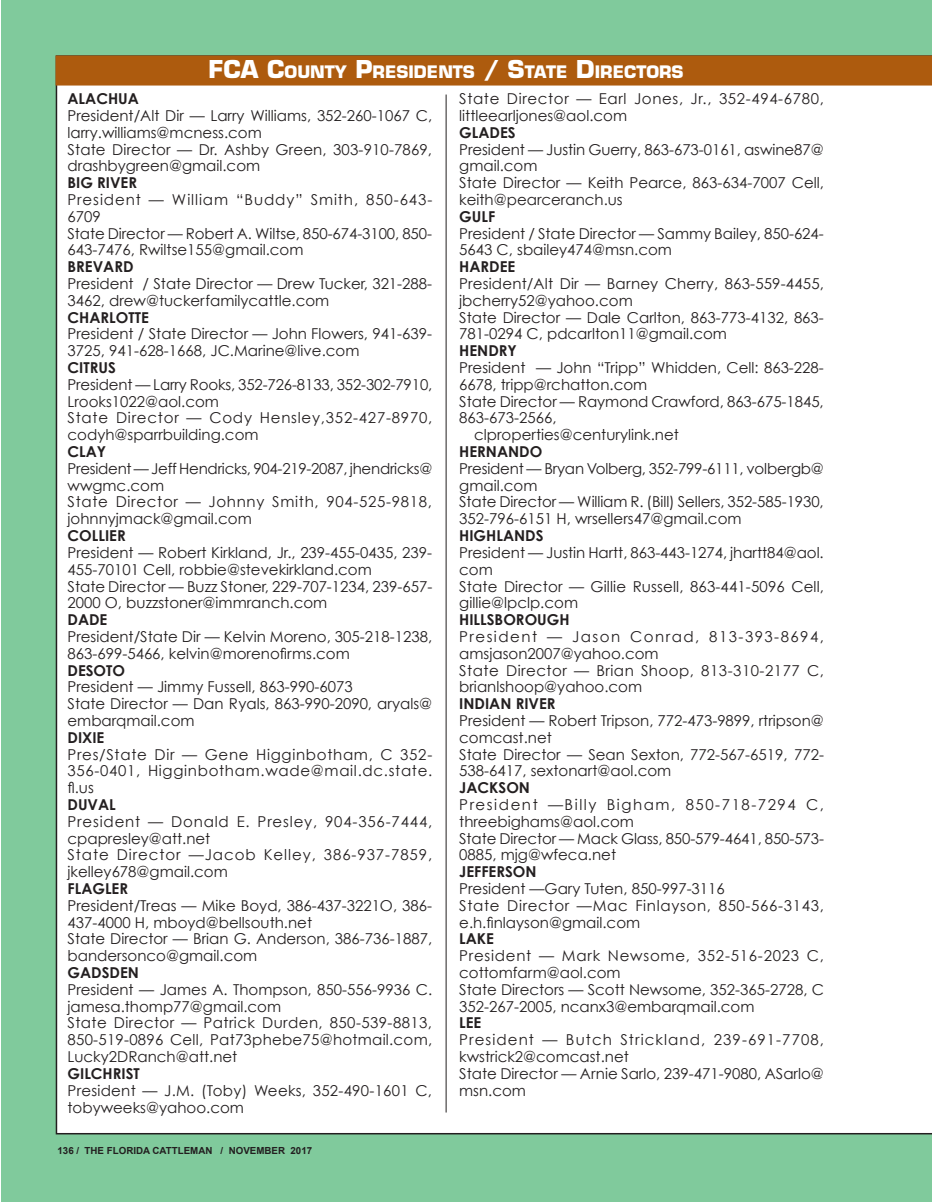
<style>
.page{position:relative;width:932px;height:1202px;background:#fff}
.page>*{position:absolute;margin:0;border:0;box-sizing:border-box;transform-origin:0 0}
.t1{font:700 16.8px "Eurostile";color:#fff}
.t2{font:15px/16.8px "Century Gothic";color:#231f20}
.t3{font:700 15px "Century Gothic";color:#231f20}
.t4{font:15px/16.8px "Century Gothic";letter-spacing:.03em;color:#231f20}
.t5{font:15px/16.8px "Century Gothic";letter-spacing:.055em;color:#231f20}
.t6{font:15px/16.8px "Century Gothic";letter-spacing:.04em;color:#231f20}
.t7{font:700 9.75px "Arial";color:#231f20}
.s1{font-size:24px}
</style>
<div class="page">
<div style="left:1px;top:0;width:931px;height:1202px;background:#80ca9c"></div>
<div style="left:56px;top:55px;width:876px;height:1079px;background:#fff"></div>
<div style="left:56px;top:56px;width:876px;height:30px;background:#ad5b0e"></div>
<hr style="left:446px;top:94px;width:1px;height:1018px;background:#231f20">
<p class="t1" style="left:208px;top:61px;width:476px"><span class="s1">FCA C</span>OUNTY <span class="s1">P</span>RESIDENTS <span class="s1">/ S</span>TATE <span class="s1">D</span>IRECTORS</p>
<p class="t3" style="left:68px;top:89px;width:73px">ALACHUA</p>
<p class="t2" style="left:68px;top:107px;width:366px">President/Alt Dir — Larry Williams, 352-260-1067 C, larry.williams@mcness.com<br>State Director — Dr. Ashby Green, 303-910-7869, drashbygreen@gmail.com</p>
<p class="t3" style="left:68px;top:173px;width:71px">BIG RIVER</p>
<p class="t2" style="left:68px;top:191px;width:366px">President — William “Buddy” Smith, 850-643- 6709<br>State Director — Robert A. Wiltse, 850-674-3100, 850- 643-7476, Rwiltse155@gmail.com</p>
<p class="t3" style="left:68px;top:257px;width:67px">BREVARD</p>
<p class="t2" style="left:68px;top:275px;width:366px">President / State Director — Drew Tucker, 321-288-<br>3462, drew@tuckerfamilycattle.com</p>
<p class="t3" style="left:68px;top:308px;width:83px">CHARLOTTE</p>
<p class="t2" style="left:68px;top:325px;width:366px">President / State Director — John Flowers, 941-639-<br>3725, 941-628-1668, JC.Marine@live.com</p>
<p class="t3" style="left:68px;top:358px;width:50px">CITRUS</p>
<p class="t2" style="left:68px;top:376px;width:366px">President — Larry Rooks, 352-726-8133, 352-302-7910, Lrooks1022@aol.com<br>State Director — Cody Hensley,352-427-8970, codyh@sparrbuilding.com</p>
<p class="t3" style="left:68px;top:442px;width:40px">CLAY</p>
<p class="t2" style="left:68px;top:460px;width:366px">President — Jeff Hendricks, 904-219-2087, jhendricks@ wwgmc.com<br>State Director — Johnny Smith, 904-525-9818, johnnyjmack@gmail.com</p>
<p class="t3" style="left:68px;top:526px;width:60px">COLLIER</p>
<p class="t2" style="left:68px;top:544px;width:366px">President — Robert Kirkland, Jr., 239-455-0435, 239- 455-70101 Cell, robbie@stevekirkland.com<br>State Director — Buzz Stoner, 229-707-1234, 239-657- 2000 O, buzzstoner@immranch.com</p>
<p class="t3" style="left:68px;top:610px;width:41px">DADE</p>
<p class="t2" style="left:68px;top:628px;width:366px">President/State Dir — Kelvin Moreno, 305-218-1238,<br>863-699-5466, kelvin@morenofirms.com</p>
<p class="t3" style="left:68px;top:660px;width:59px">DESOTO</p>
<p class="t2" style="left:68px;top:678px;width:366px">President — Jimmy Fussell, 863-990-6073<br>State Director — Dan Ryals, 863-990-2090, aryals@ embarqmail.com</p>
<p class="t3" style="left:68px;top:728px;width:38px">DIXIE</p>
<p class="t2" style="left:68px;top:745px;width:366px;text-align:justify">Pres/State Dir — Gene Higginbotham, C 352- 356-0401, Higginbotham.wade@mail.dc.state. fl.us</p>
<p class="t3" style="left:68px;top:795px;width:50px">DUVAL</p>
<p class="t5" style="left:68px;top:812px;width:366px">President — Donald E. Presley, 904-356-7444, cpapresley@att.net<br>State Director —Jacob Kelley, 386-937-7859, jkelley678@gmail.com</p>
<p class="t3" style="left:68px;top:879px;width:62px">FLAGLER</p>
<p class="t2" style="left:68px;top:896px;width:366px">President/Treas — Mike Boyd, 386-437-3221O, 386- 437-4000 H, mboyd@bellsouth.net<br>State Director — Brian G. Anderson, 386-736-1887, bandersonco@gmail.com</p>
<p class="t3" style="left:68px;top:963px;width:73px">GADSDEN</p>
<p class="t2" style="left:68px;top:980px;width:366px">President — James A. Thompson, 850-556-9936 C. jamesa.thomp77@gmail.com<br>State Director — Patrick Durden, 850-539-8813, 850-519-0896 Cell, Pat73phebe75@hotmail.com, Lucky2DRanch@att.net</p>
<p class="t3" style="left:68px;top:1064px;width:74px">GILCHRIST</p>
<p class="t2" style="left:68px;top:1081px;width:366px">President — J.M. (Toby) Weeks, 352-490-1601 C, tobyweeks@yahoo.com</p>
<p class="t7" style="left:57px;top:1144px;width:256px">136 / THE FLORIDA CATTLEMAN / NOVEMBER 2017</p>
<p class="t7" style="left:70px;top:1151px;width:253px">136 / THE FLORIDA CATTLEMAN / NOVEMBER 2017</p>
<p class="t6" style="left:459px;top:90px;width:366px">State Director — Earl Jones, Jr., 352-494-6780, littleearljones@aol.com</p>
<p class="t3" style="left:459px;top:123px;width:58px">GLADES</p>
<p class="t2" style="left:459px;top:140px;width:366px">President — Justin Guerry, 863-673-0161, aswine87@ gmail.com<br>State Director — Keith Pearce, 863-634-7007 Cell, keith@pearceranch.us</p>
<p class="t3" style="left:459px;top:207px;width:37px">GULF</p>
<p class="t2" style="left:459px;top:224px;width:366px">President / State Director — Sammy Bailey, 850-624-<br>5643 C, sbailey474@msn.com</p>
<p class="t3" style="left:459px;top:257px;width:58px">HARDEE</p>
<p class="t2" style="left:459px;top:275px;width:366px">President/Alt Dir — Barney Cherry, 863-559-4455, jbcherry52@yahoo.com<br>State Director — Dale Carlton, 863-773-4132, 863- 781-0294 C, pdcarlton11@gmail.com</p>
<p class="t3" style="left:459px;top:341px;width:59px">HENDRY</p>
<p class="t2" style="left:459px;top:359px;width:366px">President — John “Tripp” Whidden, Cell: 863-228-</p>
<p class="t2" style="left:459px;top:376px;width:190px">6678, tripp@rchatton.com</p>
<p class="t2" style="left:459px;top:392px;width:366px">State Director — Raymond Crawford, 863-675-1845,</p>
<p class="t2" style="left:459px;top:409px;width:99px">863-673-2566,</p>
<p class="t2" style="left:474px;top:426px;width:206px">clproperties@centurylink.net</p>
<p class="t3" style="left:459px;top:442px;width:85px">HERNANDO</p>
<p class="t2" style="left:459px;top:460px;width:366px">President — Bryan Volberg, 352-799-6111, volbergb@ gmail.com<br>State Director — William R. (Bill) Sellers, 352-585-1930, 352-796-6151 H, wrsellers47@gmail.com</p>
<p class="t3" style="left:459px;top:526px;width:86px">HIGHLANDS</p>
<p class="t2" style="left:459px;top:544px;width:366px">President — Justin Hartt, 863-443-1274, jhartt84@aol. com<br>State Director — Gillie Russell, 863-441-5096 Cell, gillie@lpclp.com</p>
<p class="t3" style="left:459px;top:610px;width:112px">HILLSBOROUGH</p>
<p class="t4" style="left:459px;top:628px;width:366px">President — Jason Conrad, 813-393-8694, amsjason2007@yahoo.com<br>State Director — Brian Shoop, 813-310-2177 C, brianlshoop@yahoo.com</p>
<p class="t3" style="left:459px;top:694px;width:98px">INDIAN RIVER</p>
<p class="t2" style="left:459px;top:712px;width:366px">President — Robert Tripson, 772-473-9899, rtripson@ comcast.net<br>State Director — Sean Sexton, 772-567-6519, 772- 538-6417, sextonart@aol.com</p>
<p class="t3" style="left:459px;top:778px;width:72px">JACKSON</p>
<p class="t2" style="left:459px;top:796px;width:366px">President —Billy Bigham, 850-718-7294 C, threebighams@aol.com<br>State Director — Mack Glass, 850-579-4641, 850-573- 0885, mjg@wfeca.net</p>
<p class="t3" style="left:459px;top:862px;width:79px">JEFFERSON</p>
<p class="t2" style="left:459px;top:880px;width:366px">President —Gary Tuten, 850-997-3116<br>State Director —Mac Finlayson, 850-566-3143, e.h.finlayson@gmail.com</p>
<p class="t3" style="left:459px;top:929px;width:36px">LAKE</p>
<p class="t2" style="left:459px;top:947px;width:366px">President — Mark Newsome, 352-516-2023 C, cottomfarm@aol.com<br>State Directors — Scott Newsome, 352-365-2728, C 352-267-2005, ncanx3@embarqmail.com</p>
<p class="t3" style="left:459px;top:1013px;width:24px">LEE</p>
<p class="t2" style="left:459px;top:1031px;width:366px">President — Butch Strickland, 239-691-7708, kwstrick2@comcast.net<br>State Director — Arnie Sarlo, 239-471-9080, ASarlo@ msn.com</p>
</div>
